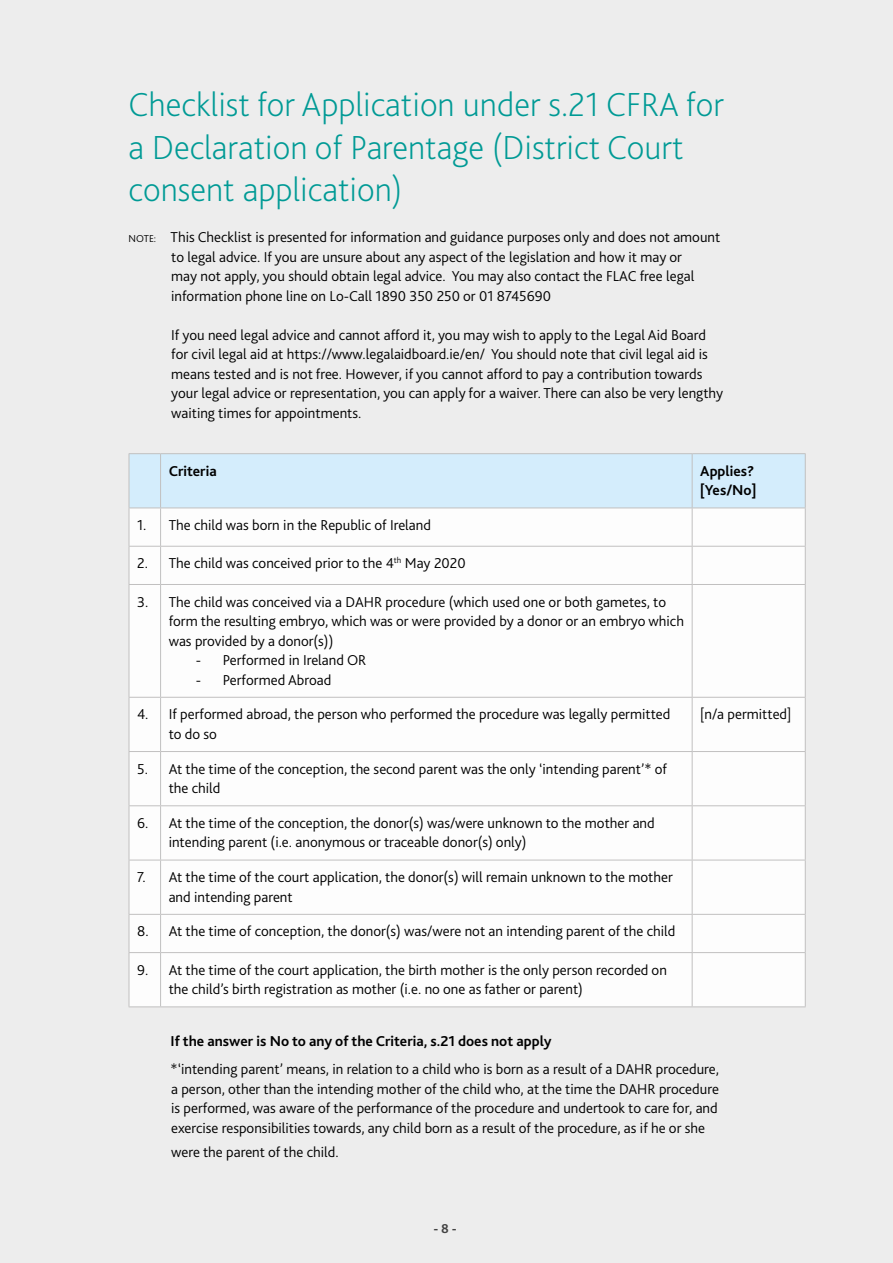
<style>
.page{position:relative;width:893px;height:1263px;background:#ededed}
.page>*{position:absolute;margin:0;border:0;box-sizing:border-box;transform-origin:0 0}
.t1{font:200 34.8px/42.5px "Bliss 2";color:#009a95}
.t2{font:300 15px/19.5px "Bliss 2";color:#000}
.t3{font:700 15px/19.5px "Bliss 2";color:#000}
.t4{font:700 13.5px "Bliss 2";color:#434343}
.s1{font-size:10.5px}
</style>
<div class="page">
<div style="left:130px;top:454px;width:675px;height:54px;background:#d4edfc"></div>
<div style="left:130px;top:509px;width:675px;height:497px;background:#fdfdfd"></div>
<hr style="left:129px;top:453px;width:32px;height:1px;background:#c1c0c0">
<hr style="left:129px;top:454px;width:1px;height:54px;background:#c1c0c0">
<hr style="left:161px;top:453px;width:531px;height:1px;background:#c1c0c0">
<hr style="left:160px;top:454px;width:1px;height:54px;background:#c1c0c0">
<hr style="left:692px;top:453px;width:114px;height:1px;background:#c1c0c0">
<hr style="left:692px;top:454px;width:1px;height:54px;background:#c1c0c0">
<hr style="left:805px;top:454px;width:1px;height:54px;background:#c1c0c0">
<hr style="left:129px;top:508px;width:32px;height:1px;background:#c1c0c0">
<hr style="left:129px;top:508px;width:1px;height:38px;background:#c1c0c0">
<hr style="left:161px;top:508px;width:531px;height:1px;background:#c1c0c0">
<hr style="left:160px;top:508px;width:1px;height:38px;background:#c1c0c0">
<hr style="left:692px;top:508px;width:114px;height:1px;background:#c1c0c0">
<hr style="left:692px;top:508px;width:1px;height:38px;background:#c1c0c0">
<hr style="left:805px;top:508px;width:1px;height:38px;background:#c1c0c0">
<hr style="left:129px;top:546px;width:32px;height:1px;background:#c1c0c0">
<hr style="left:129px;top:547px;width:1px;height:37px;background:#c1c0c0">
<hr style="left:161px;top:546px;width:531px;height:1px;background:#c1c0c0">
<hr style="left:160px;top:547px;width:1px;height:37px;background:#c1c0c0">
<hr style="left:692px;top:546px;width:114px;height:1px;background:#c1c0c0">
<hr style="left:692px;top:547px;width:1px;height:37px;background:#c1c0c0">
<hr style="left:805px;top:547px;width:1px;height:37px;background:#c1c0c0">
<hr style="left:129px;top:584px;width:32px;height:1px;background:#c1c0c0">
<hr style="left:129px;top:585px;width:1px;height:112px;background:#c1c0c0">
<hr style="left:161px;top:584px;width:531px;height:1px;background:#c1c0c0">
<hr style="left:160px;top:585px;width:1px;height:112px;background:#c1c0c0">
<hr style="left:692px;top:584px;width:114px;height:1px;background:#c1c0c0">
<hr style="left:692px;top:585px;width:1px;height:112px;background:#c1c0c0">
<hr style="left:805px;top:585px;width:1px;height:112px;background:#c1c0c0">
<hr style="left:129px;top:697px;width:32px;height:1px;background:#c1c0c0">
<hr style="left:129px;top:698px;width:1px;height:53px;background:#c1c0c0">
<hr style="left:161px;top:697px;width:531px;height:1px;background:#c1c0c0">
<hr style="left:160px;top:698px;width:1px;height:53px;background:#c1c0c0">
<hr style="left:692px;top:697px;width:114px;height:1px;background:#c1c0c0">
<hr style="left:692px;top:698px;width:1px;height:53px;background:#c1c0c0">
<hr style="left:805px;top:698px;width:1px;height:53px;background:#c1c0c0">
<hr style="left:129px;top:751px;width:32px;height:1px;background:#c1c0c0">
<hr style="left:129px;top:752px;width:1px;height:53px;background:#c1c0c0">
<hr style="left:161px;top:751px;width:531px;height:1px;background:#c1c0c0">
<hr style="left:160px;top:752px;width:1px;height:53px;background:#c1c0c0">
<hr style="left:692px;top:751px;width:114px;height:1px;background:#c1c0c0">
<hr style="left:692px;top:752px;width:1px;height:53px;background:#c1c0c0">
<hr style="left:805px;top:752px;width:1px;height:53px;background:#c1c0c0">
<hr style="left:129px;top:805px;width:32px;height:1px;background:#c1c0c0">
<hr style="left:129px;top:806px;width:1px;height:54px;background:#c1c0c0">
<hr style="left:161px;top:805px;width:531px;height:1px;background:#c1c0c0">
<hr style="left:160px;top:806px;width:1px;height:54px;background:#c1c0c0">
<hr style="left:692px;top:805px;width:114px;height:1px;background:#c1c0c0">
<hr style="left:692px;top:806px;width:1px;height:54px;background:#c1c0c0">
<hr style="left:805px;top:806px;width:1px;height:54px;background:#c1c0c0">
<hr style="left:129px;top:860px;width:32px;height:1px;background:#c1c0c0">
<hr style="left:129px;top:860px;width:1px;height:54px;background:#c1c0c0">
<hr style="left:161px;top:860px;width:531px;height:1px;background:#c1c0c0">
<hr style="left:160px;top:860px;width:1px;height:54px;background:#c1c0c0">
<hr style="left:692px;top:860px;width:114px;height:1px;background:#c1c0c0">
<hr style="left:692px;top:860px;width:1px;height:54px;background:#c1c0c0">
<hr style="left:805px;top:860px;width:1px;height:54px;background:#c1c0c0">
<hr style="left:129px;top:914px;width:32px;height:1px;background:#c1c0c0">
<hr style="left:129px;top:915px;width:1px;height:37px;background:#c1c0c0">
<hr style="left:161px;top:914px;width:531px;height:1px;background:#c1c0c0">
<hr style="left:160px;top:915px;width:1px;height:37px;background:#c1c0c0">
<hr style="left:692px;top:914px;width:114px;height:1px;background:#c1c0c0">
<hr style="left:692px;top:915px;width:1px;height:37px;background:#c1c0c0">
<hr style="left:805px;top:915px;width:1px;height:37px;background:#c1c0c0">
<hr style="left:129px;top:952px;width:32px;height:1px;background:#c1c0c0">
<hr style="left:129px;top:953px;width:1px;height:53px;background:#c1c0c0">
<hr style="left:161px;top:952px;width:531px;height:1px;background:#c1c0c0">
<hr style="left:160px;top:953px;width:1px;height:53px;background:#c1c0c0">
<hr style="left:692px;top:952px;width:114px;height:1px;background:#c1c0c0">
<hr style="left:692px;top:953px;width:1px;height:53px;background:#c1c0c0">
<hr style="left:805px;top:953px;width:1px;height:53px;background:#c1c0c0">
<hr style="left:129px;top:1006px;width:32px;height:1px;background:#c1c0c0">
<hr style="left:161px;top:1006px;width:531px;height:1px;background:#c1c0c0">
<hr style="left:692px;top:1006px;width:114px;height:1px;background:#c1c0c0">
<h1 class="t1" style="left:129px;top:83px;width:597px">Checklist for Application under s.21 CFRA for a Declaration of Parentage (District Court consent application)</h1>
<p class="t2" style="left:171px;top:227px;width:551px;text-indent:-43px"><span class="s1">NOTE:</span> This Checklist is presented for information and guidance purposes only and does not amount to legal advice. If you are unsure about any aspect of the legislation and how it may or<br>may not apply, you should obtain legal advice. You may also contact the FLAC free legal information phone line on Lo-Call 1890 350 250 or 01 8745690</p>
<p class="t2" style="left:171px;top:325px;width:553px">If you need legal advice and cannot afford it, you may wish to apply to the Legal Aid Board for civil legal aid at https://www.legalaidboard.ie/en/ You should note that civil legal aid is means tested and is not free. However, if you cannot afford to pay a contribution towards your legal advice or representation, you can apply for a waiver. There can also be very lengthy waiting times for appointments.</p>
<p class="t3" style="left:169px;top:461px;width:50px">Criteria</p>
<p class="t3" style="left:700px;top:461px;width:58px">Applies? [Yes/No]</p>
<p class="t2" style="left:137px;top:515px;width:295px">1. The child was born in the Republic of Ireland</p>
<p class="t2" style="left:137px;top:553px;width:330px">2. The child was conceived prior to the 4<sup>th</sup> May 2020</p>
<p class="t2" style="left:169px;top:591px;width:517px;text-indent:-32px">3. The child was conceived via a DAHR procedure (which used one or both gametes, to form the resulting embryo, which was or were provided by a donor or an embryo which was provided by a donor(s))</p>
<p class="t2" style="left:196px;top:650px;width:172px">- Performed in Ireland OR</p>
<p class="t2" style="left:196px;top:669px;width:137px">- Performed Abroad</p>
<p class="t2" style="left:169px;top:704px;width:503px;text-indent:-32px">4. If performed abroad, the person who performed the procedure was legally permitted to do so</p>
<p class="t2" style="left:700px;top:704px;width:93px">[n/a permitted]</p>
<p class="t2" style="left:169px;top:758px;width:500px;text-indent:-32px">5. At the time of the conception, the second parent was the only ‘intending parent’* of the child</p>
<p class="t2" style="left:169px;top:813px;width:488px;text-indent:-32px">6. At the time of the conception, the donor(s) was/were unknown to the mother and intending parent (i.e. anonymous or traceable donor(s) only)</p>
<p class="t2" style="left:169px;top:867px;width:506px;text-indent:-32px">7. At the time of the court application, the donor(s) will remain unknown to the mother and intending parent</p>
<p class="t2" style="left:137px;top:921px;width:540px">8. At the time of conception, the donor(s) was/were not an intending parent of the child</p>
<p class="t2" style="left:169px;top:959px;width:500px;text-indent:-32px">9. At the time of the court application, the birth mother is the only person recorded on the child’s birth registration as mother (i.e. no one as father or parent)</p>
<p class="t3" style="left:171px;top:1031px;width:382px">If the answer is No to any of the Criteria, s.21 does not apply</p>
<p class="t2" style="left:171px;top:1059px;width:550px;text-align:justify">*‘intending parent’ means, in relation to a child who is born as a result of a DAHR procedure, a person, other than the intending mother of the child who, at the time the DAHR procedure is performed, was aware of the performance of the procedure and undertook to care for, and exercise responsibilities towards, any child born as a result of the procedure, as if he or she</p>
<p class="t2" style="left:171px;top:1142px;width:169px">were the parent of the child.</p>
<p class="t4" style="left:433px;top:1220px;width:25px">- 8 -</p>
</div>
